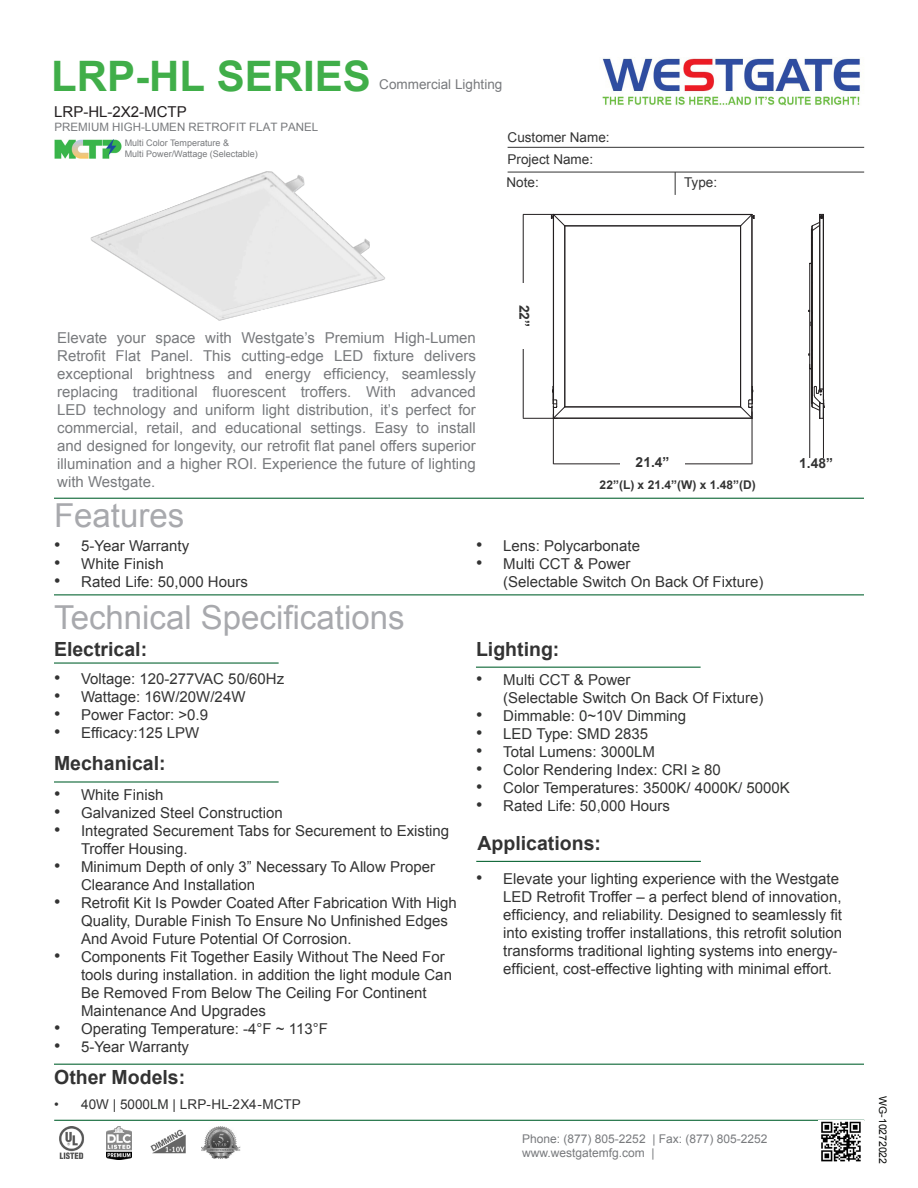
<style>
.page{position:relative;width:918px;height:1188px;background:#fff}
.page>*{position:absolute;margin:0;border:0;box-sizing:border-box;transform-origin:0 0}
.t1{font:700 42px "Arial";color:#40ae49}
.t2{font:33px "Arial";color:#a8a9ad}
.t3{font:700 19.5px "Arial";color:#333}
.t4{font:15px/18px "Arial";color:#333}
.t5{font:15px/18px "Arial";color:#787a7d;text-align:justify}
.t6{font:15px "Arial";color:#323332}
.t7{font:15px "Arial";color:#231f20}
.t8{font:700 13.8px "Arial";color:#333}
.t9{font:13.5px "Arial";color:#333}
.t10{font:13.5px "Arial";color:#787a7d}
.t11{font:12px "Arial";color:#787a7d}
.t12{font:700 12px "Arial";color:#333}
.t13{font:11.55px "Arial";color:#787a7d}
.t14{font:10.5px "Arial";letter-spacing:-.005em;color:#040503}
.t15{font:9px "Arial";color:#787a7d}
.s1{font-size:18px}
.s2{color:#323332}
</style>
<div class="page">
<img style="left:90px;top:171px;width:295px;height:150px">
<hr style="left:54px;top:498px;width:810px;height:1px;background:#0d6736">
<hr style="left:508px;top:147px;width:356px;height:1px;background:#333">
<svg style="left:675px;top:173px;width:1px;height:22px"></svg>
<hr style="left:508px;top:172px;width:356px;height:1px;background:#333">
<hr style="left:54px;top:594px;width:810px;height:1px;background:#0d6736">
<hr style="left:54px;top:662px;width:225px;height:2px;background:#0d6736">
<hr style="left:476px;top:667px;width:225px;height:1px;background:#0d6736">
<hr style="left:54px;top:781px;width:225px;height:2px;background:#0d6736">
<img style="left:602px;top:58px;width:258px;height:48px">
<hr style="left:476px;top:861px;width:225px;height:1px;background:#0d6736">
<hr style="left:54px;top:1120px;width:810px;height:1px;background:#0d6736">
<hr style="left:54px;top:1064px;width:810px;height:1px;background:#0d6736">
<hr style="left:554px;top:214px;width:198px;height:1px;background:#231f20">
<hr style="left:565px;top:226px;width:176px;height:1px;background:#231f20">
<hr style="left:565px;top:226px;width:1px;height:181px;background:#231f20">
<hr style="left:565px;top:407px;width:176px;height:1px;background:#231f20">
<hr style="left:740px;top:226px;width:1px;height:181px;background:#231f20">
<hr style="left:553px;top:418px;width:199px;height:1px;background:#231f20">
<hr style="left:752px;top:214px;width:1px;height:193px;background:#231f20">
<hr style="left:809px;top:264px;width:1px;height:104px;background:#231f20">
<hr style="left:811px;top:229px;width:1px;height:175px;background:#231f20">
<hr style="left:812px;top:231px;width:1px;height:171px;background:#231f20">
<hr style="left:819px;top:215px;width:1px;height:174px;background:#231f20">
<hr style="left:820px;top:214px;width:1px;height:175px;background:#231f20">
<hr style="left:823px;top:215px;width:1px;height:185px;background:#231f20">
<svg style="left:740px;top:214px;width:15px;height:12px"></svg>
<svg style="left:808px;top:310px;width:3px;height:16px"></svg>
<svg style="left:808px;top:349px;width:3px;height:10px"></svg>
<svg style="left:551px;top:215px;width:14px;height:203px"></svg>
<svg style="left:740px;top:386px;width:14px;height:32px"></svg>
<svg style="left:811px;top:214px;width:13px;height:17px"></svg>
<svg style="left:811px;top:386px;width:14px;height:33px"></svg>
<hr style="left:553px;top:414px;width:1px;height:50px;background:#231f20">
<hr style="left:752px;top:412px;width:1px;height:52px;background:#231f20">
<hr style="left:554px;top:464px;width:98px;height:1px;background:#231f20">
<hr style="left:654px;top:464px;width:97px;height:1px;background:#231f20">
<hr style="left:523px;top:214px;width:31px;height:1px;background:#231f20">
<hr style="left:523px;top:418px;width:34px;height:1px;background:#231f20">
<hr style="left:523px;top:215px;width:1px;height:98px;background:#231f20">
<hr style="left:523px;top:319px;width:1px;height:99px;background:#231f20">
<hr style="left:809px;top:364px;width:1px;height:99px;background:#231f20">
<hr style="left:823px;top:413px;width:1px;height:50px;background:#231f20">
<div style="left:514px;top:283px;width:15px;height:66px;background:#fff"></div>
<div style="left:620px;top:457px;width:65px;height:12px;background:#fff"></div>
<div style="left:784px;top:458px;width:64px;height:13px;background:#fff"></div>
<img style="left:819px;top:1120px;width:45px;height:42px">
<img style="left:54px;top:140px;width:68px;height:19px">
<img style="left:150px;top:1129px;width:36px;height:25px">
<img style="left:59px;top:1126px;width:25px;height:32px">
<img style="left:106px;top:1126px;width:25px;height:33px">
<img style="left:201px;top:1126px;width:39px;height:33px">
<p class="t1" style="left:51px;top:48px;width:321px">LRP-HL SERIES</p>
<p class="t7" style="left:54px;top:102px;width:134px">LRP-HL-2X2-MCTP</p>
<p class="t13" style="left:55px;top:119px;width:265px">PREMIUM HIGH-LUMEN RETROFIT FLAT PANEL</p>
<p class="t15" style="left:125px;top:137px;width:106px">Multi Color Temperature &amp;</p>
<p class="t15" style="left:125px;top:148px;width:135px">Multi Power/Wattage (Selectable)</p>
<p class="t10" style="left:379px;top:75px;width:125px">Commercial Lighting</p>
<p class="t9" style="left:508px;top:128px;width:104px">Customer Name:</p>
<p class="t9" style="left:508px;top:150px;width:87px">Project Name:</p>
<p class="t9" style="left:507px;top:173px;width:34px">Note:</p>
<p class="t9" style="left:684px;top:173px;width:35px">Type:</p>
<p class="t5" style="left:57px;top:329px;width:420px">Elevate your space with Westgate’s Premium High-Lumen Retrofit Flat Panel. This cutting-edge LED fixture delivers exceptional brightness and energy efficiency, seamlessly replacing traditional fluorescent troffers. With advanced LED technology and uniform light distribution, it’s perfect for commercial, retail, and educational settings. Easy to install and designed for longevity, our retrofit flat panel offers superior illumination and a higher ROI. Experience the future of lighting with Westgate.</p>
<p class="t2" style="left:54px;top:494px;width:132px">Features</p>
<p class="t8" style="left:533px;top:305px;width:24px;rotate:90deg">22”</p>
<p class="t8" style="left:636px;top:453px;width:35px">21.4”</p>
<p class="t8" style="left:799px;top:454px;width:35px">1.48”</p>
<p class="t12" style="left:600px;top:477px;width:158px">22”(L) x 21.4”(W) x 1.48”(D)</p>
<p class="t4" style="left:54px;top:537px;width:137px"><span class="s1">•</span> 5-Year Warranty</p>
<p class="t4" style="left:54px;top:555px;width:111px"><span class="s1">•</span> White Finish</p>
<p class="t4" style="left:54px;top:573px;width:195px"><span class="s1">•</span> Rated Life: 50,000 Hours</p>
<p class="t2" style="left:54px;top:595px;width:352px">Technical Specifications</p>
<p class="t3" style="left:54px;top:637px;width:95px">Electrical:</p>
<p class="t4" style="left:54px;top:669px;width:232px"><span class="s1">•</span> Voltage: 120-277VAC 50/60Hz</p>
<p class="t4" style="left:54px;top:687px;width:193px"><span class="s1">•</span> Wattage: 16W/20W/24W</p>
<p class="t4" style="left:54px;top:705px;width:156px"><span class="s1">•</span> Power Factor: &gt;0.9</p>
<p class="t4" style="left:54px;top:723px;width:147px"><span class="s1">•</span> Efficacy:125 LPW</p>
<p class="t3" style="left:54px;top:750px;width:113px">Mechanical:</p>
<p class="t4" style="left:54px;top:786px;width:111px"><span class="s1">•</span> White Finish</p>
<p class="t4" style="left:54px;top:804px;width:230px"><span class="s1">•</span> Galvanized Steel Construction</p>
<p class="t4" style="left:81px;top:822px;width:370px;text-indent:-27px"><span class="s1">•</span> Integrated Securement Tabs for Securement to Existing<br>Troffer Housing.</p>
<p class="t4" style="left:81px;top:858px;width:356px;text-indent:-27px"><span class="s1">•</span> Minimum Depth of only 3” Necessary To Allow Proper<br>Clearance And Installation</p>
<p class="t4" style="left:81px;top:894px;width:377px;text-indent:-27px"><span class="s1">•</span> Retrofit Kit Is Powder Coated After Fabrication With High<br>Quality, Durable Finish To Ensure No Unfinished Edges<br>And Avoid Future Potential Of Corrosion.</p>
<p class="t4" style="left:81px;top:948px;width:373px;text-indent:-27px"><span class="s1">•</span> Components Fit Together Easily Without The Need For tools during installation. in addition the light module Can Be Removed From Below The Ceiling For Continent Maintenance And Upgrades</p>
<p class="t4" style="left:54px;top:1020px;width:275px"><span class="s1">•</span> Operating Temperature: -4°F ~ 113°F</p>
<p class="t4" style="left:54px;top:1038px;width:137px"><span class="s1">•</span> 5-Year Warranty</p>
<p class="t3" style="left:54px;top:1065px;width:133px">Other Models:</p>
<p class="t9" style="left:54px;top:1095px;width:249px">• 40W | <span class="s2">5000LM</span> | LRP-HL-2X4-MCTP</p>
<p class="t4" style="left:476px;top:537px;width:165px"><span class="s1">•</span> Lens: Polycarbonate</p>
<p class="t4" style="left:503px;top:555px;width:262px;text-indent:-27px"><span class="s1">•</span> Multi CCT &amp; Power<br>(Selectable Switch On Back Of Fixture)</p>
<p class="t3" style="left:476px;top:637px;width:85px">Lighting:</p>
<p class="t4" style="left:503px;top:671px;width:262px;text-indent:-27px"><span class="s1">•</span> Multi CCT &amp; Power<br>(Selectable Switch On Back Of Fixture)</p>
<p class="t6" style="left:476px;top:706px;width:211px"><span class="s1">•</span> Dimmable: 0~10V Dimming</p>
<p class="t6" style="left:476px;top:724px;width:173px"><span class="s1">•</span> LED Type: SMD 2835</p>
<p class="t6" style="left:476px;top:742px;width:180px"><span class="s1">•</span> Total Lumens: 3000LM</p>
<p class="t6" style="left:476px;top:760px;width:246px"><span class="s1">•</span> Color Rendering Index: CRI ≥ 80</p>
<p class="t6" style="left:476px;top:778px;width:315px"><span class="s1">•</span> Color Temperatures: 3500K/ 4000K/ 5000K</p>
<p class="t4" style="left:476px;top:797px;width:195px"><span class="s1">•</span> Rated Life: 50,000 Hours</p>
<p class="t3" style="left:478px;top:831px;width:125px">Applications:</p>
<p class="t4" style="left:503px;top:869px;width:341px;text-indent:-27px"><span class="s1">•</span> Elevate your lighting experience with the Westgate LED Retrofit Troffer – a perfect blend of innovation, efficiency, and reliability. Designed to seamlessly fit into existing troffer installations, this retrofit solution transforms traditional lighting systems into energy&shy;efficient, cost-effective lighting with minimal effort.</p>
<p class="t11" style="left:522px;top:1130px;width:247px">Phone: (877) 805-2252 | Fax: (877) 805-2252</p>
<p class="t11" style="left:522px;top:1145px;width:134px">www.westgatemfg.com |</p>
<p class="t14" style="left:890px;top:1096px;width:69px;rotate:90deg">WG-10272022</p>
</div>
